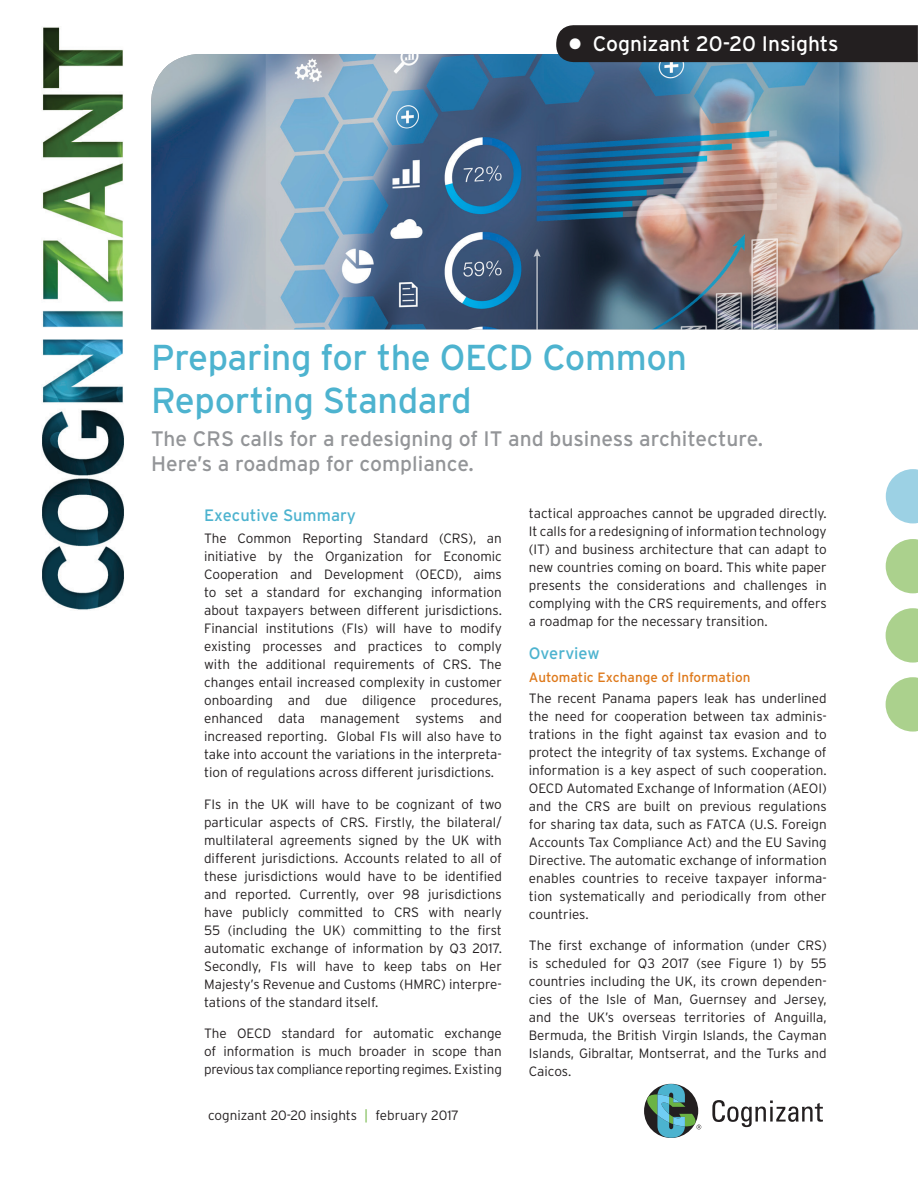
<style>
.page{position:relative;width:918px;height:1188px;background:#fff}
.page>*{position:absolute;margin:0;border:0;box-sizing:border-box;transform-origin:0 0}
.t1{font:36px/43.2px "Interstate";letter-spacing:-.01em;color:#4db3cf}
.t2{font:21px/25.2px "Interstate";color:#939598}
.t3{font:21px "Interstate";color:#fff}
.t4{font:16.5px "Interstate";color:#4db3cf}
.t5{font:300 13.5px/18px "Interstate";color:#231f20;text-align:justify}
.s1{font-size:36px}
.s2{font-weight:400;color:#de791b}
.s3{color:#6cb43f}
</style>
<div class="page">
<img style="left:151px;top:54px;width:767px;height:275px">
<img style="left:42px;top:27px;width:82px;height:583px">
<svg style="left:886px;top:469px;width:32px;height:54px"></svg>
<svg style="left:886px;top:539px;width:32px;height:54px"></svg>
<svg style="left:886px;top:608px;width:32px;height:55px"></svg>
<svg style="left:886px;top:677px;width:32px;height:55px"></svg>
<svg style="left:712px;top:1100px;width:111px;height:27px"></svg>
<svg style="left:644px;top:1084px;width:57px;height:54px"></svg>
<div style="left:556px;top:25px;width:362px;height:38px;background:#231f20"></div>
<p class="t3" style="left:568px;top:31px;width:273px"><span class="s1">•</span> Cognizant 20-20 Insights</p>
<p class="t1" style="left:151px;top:335px;width:537px">Preparing for the OECD Common<br>Reporting Standard</p>
<p class="t2" style="left:151px;top:426px;width:613px">The CRS calls for a redesigning of IT and business architecture.<br>Here’s a roadmap for compliance.</p>
<p class="t4" style="left:204px;top:505px;width:154px">Executive Summary</p>
<p class="t5" style="left:204px;top:529px;width:299px">The Common Reporting Standard (CRS), an initiative by the Organization for Economic Cooperation and Development (OECD), aims to set a standard for exchanging information about taxpayers between different jurisdictions.<br>Financial institutions (FIs) will have to modify existing processes and practices to comply with the additional requirements of CRS. The changes entail increased complexity in customer onboarding and due diligence procedures, enhanced data management systems and increased reporting. Global FIs will also have to take into account the variations in the interpreta&shy;tion of regulations across different jurisdictions.</p>
<p class="t5" style="left:204px;top:795px;width:299px">FIs in the UK will have to be cognizant of two particular aspects of CRS. Firstly, the bilateral/ multilateral agreements signed by the UK with different jurisdictions. Accounts related to all of these jurisdictions would have to be identified and reported. Currently, over 98 jurisdictions have publicly committed to CRS with nearly 55 (including the UK) committing to the first automatic exchange of information by Q3 2017.<br>Secondly, FIs will have to keep tabs on Her Majesty’s Revenue and Customs (HMRC) interpre&shy;tations of the standard itself.</p>
<p class="t5" style="left:204px;top:1024px;width:299px">The OECD standard for automatic exchange of information is much broader in scope than previous tax compliance reporting regimes. Existing</p>
<p class="t5" style="left:529px;top:504px;width:299px">tactical approaches cannot be upgraded directly.<br>It calls for a redesigning of information technology (IT) and business architecture that can adapt to new countries coming on board. This white paper presents the considerations and challenges in complying with the CRS requirements, and offers a roadmap for the necessary transition.</p>
<p class="t4" style="left:529px;top:644px;width:72px">Overview</p>
<p class="t5" style="left:529px;top:667px;width:299px;line-height:21px"><span class="s2">Automatic Exchange of Information<br></span>The recent Panama papers leak has underlined</p>
<p class="t5" style="left:529px;top:707px;width:299px">the need for cooperation between tax adminis&shy;trations in the fight against tax evasion and to protect the integrity of tax systems. Exchange of information is a key aspect of such cooperation.<br>OECD Automated Exchange of Information (AEOI) and the CRS are built on previous regulations for sharing tax data, such as FATCA (U.S. Foreign Accounts Tax Compliance Act) and the EU Saving Directive. The automatic exchange of information enables countries to receive taxpayer informa&shy;tion systematically and periodically from other countries.</p>
<p class="t5" style="left:529px;top:937px;width:299px">The first exchange of information (under CRS) is scheduled for Q3 2017 (see Figure 1) by 55 countries including the UK, its crown dependen&shy;cies of the Isle of Man, Guernsey and Jersey, and the UK’s overseas territories of Anguilla, Bermuda, the British Virgin Islands, the Cayman Islands, Gibraltar, Montserrat, and the Turks and Caicos.</p>
<p class="t5" style="left:208px;top:1106px;width:252px">cognizant 20-20 insights <span class="s3">|</span> february 2017</p>
</div>
